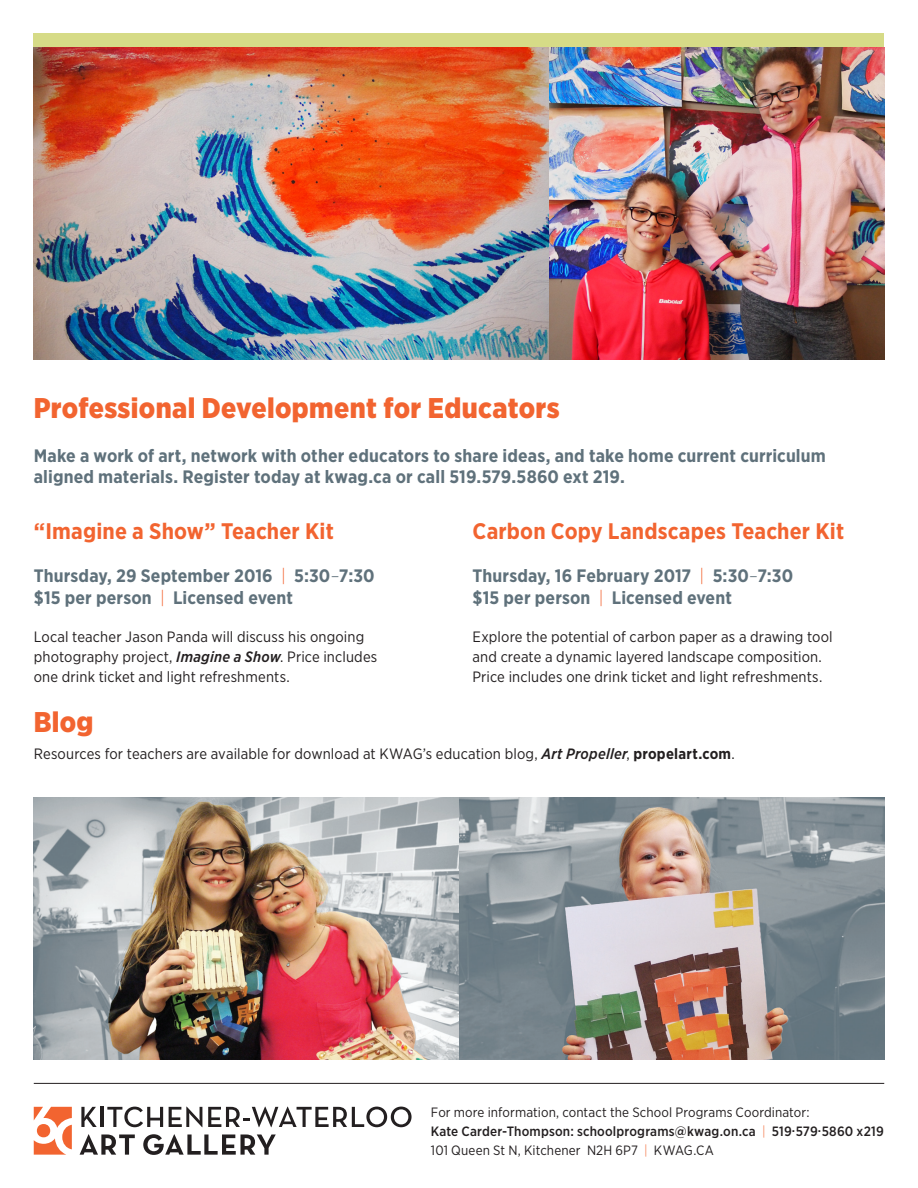
<style>
.page{position:relative;width:918px;height:1188px;background:#fff}
.page>*{position:absolute;margin:0;border:0;box-sizing:border-box;transform-origin:0 0}
.t1{font:900 28.5px "Gotham Narrow";letter-spacing:.01em;color:#f26430}
.t2{font:700 22.5px "Gotham Narrow";letter-spacing:.01em;color:#f26430}
.t3{font:700 18px/21.6px "Gotham Narrow";letter-spacing:.01em;color:#5f717b}
.t4{font:15px/19.8px "Gotham Narrow";letter-spacing:.01em;color:#231f20}
.t5{font:13.5px/18.8px "Gotham Narrow";letter-spacing:.01em;color:#231f20}
.s1{font-weight:300;color:#f26430}
.s2{font-weight:300}
.s3{font-weight:500;font-style:italic}
.s4{font-weight:700}
.s5{font-weight:500}
</style>
<div class="page">
<img style="left:34px;top:797px;width:850px;height:262px">
<svg style="left:81px;top:1107px;width:16px;height:20px"></svg>
<hr style="left:100px;top:1107px;width:4px;height:20px;background:#231f20">
<svg style="left:107px;top:1107px;width:56px;height:20px"></svg>
<svg style="left:169px;top:1107px;width:33px;height:20px"></svg>
<svg style="left:208px;top:1107px;width:204px;height:20px"></svg>
<svg style="left:80px;top:1134px;width:55px;height:21px"></svg>
<svg style="left:143px;top:1134px;width:133px;height:21px"></svg>
<svg style="left:34px;top:1107px;width:38px;height:48px"></svg>
<img style="left:34px;top:47px;width:516px;height:312px">
<img style="left:550px;top:47px;width:334px;height:312px">
<hr style="left:34px;top:1083px;width:850px;height:1px;background:#231f20">
<div style="left:34px;top:34px;width:850px;height:13px;background:#d6db87"></div>
<p class="t1" style="left:34px;top:390px;width:527px">Professional Development for Educators</p>
<p class="t3" style="left:34px;top:444px;width:794px">Make a work of art, network with other educators to share ideas, and take home current curriculum aligned materials. Register today at kwag.ca or call 519.579.5860 ext 219.</p>
<p class="t2" style="left:34px;top:517px;width:302px">“Imagine a Show” Teacher Kit</p>
<p class="t3" style="left:34px;top:565px;width:342px">Thursday, 29 September 2016 <span class="s1">|</span> 5:30<span class="s2">–</span>7:30 $15 per person <span class="s1">|</span> Licensed event</p>
<p class="t4" style="left:34px;top:626px;width:345px">Local teacher Jason Panda will discuss his ongoing photography project, <span class="s3">Imagine a Show</span>. Price includes one drink ticket and light refreshments.</p>
<p class="t2" style="left:472px;top:517px;width:373px">Carbon Copy Landscapes Teacher Kit</p>
<p class="t3" style="left:472px;top:565px;width:322px">Thursday, 16 February 2017 <span class="s1">|</span> 5:30<span class="s2">–</span>7:30 $15 per person <span class="s1">|</span> Licensed event</p>
<p class="t4" style="left:472px;top:626px;width:362px">Explore the potential of carbon paper as a drawing tool and create a dynamic layered landscape composition.<br>Price includes one drink ticket and light refreshments.</p>
<p class="t1" style="left:34px;top:703px;width:61px">Blog</p>
<p class="t4" style="left:34px;top:744px;width:702px">Resources for teachers are available for download at KWAG’s education blog, <span class="s3">Art Propeller</span>, <span class="s4">propelart.com</span>.</p>
<p class="t5" style="left:431px;top:1103px;width:454px">For more information, contact the School Programs Coordinator:<br><span class="s5">Kate Carder-Thompson: schoolprograms@kwag.on.ca</span> <span class="s1">|</span> <span class="s5">519</span><sup>.</sup><span class="s5">579</span><sup>.</sup><span class="s5">5860 x219<br></span>101 Queen St N, Kitchener N2H 6P7 <span class="s1">|</span> KWAG.CA</p>
</div>
